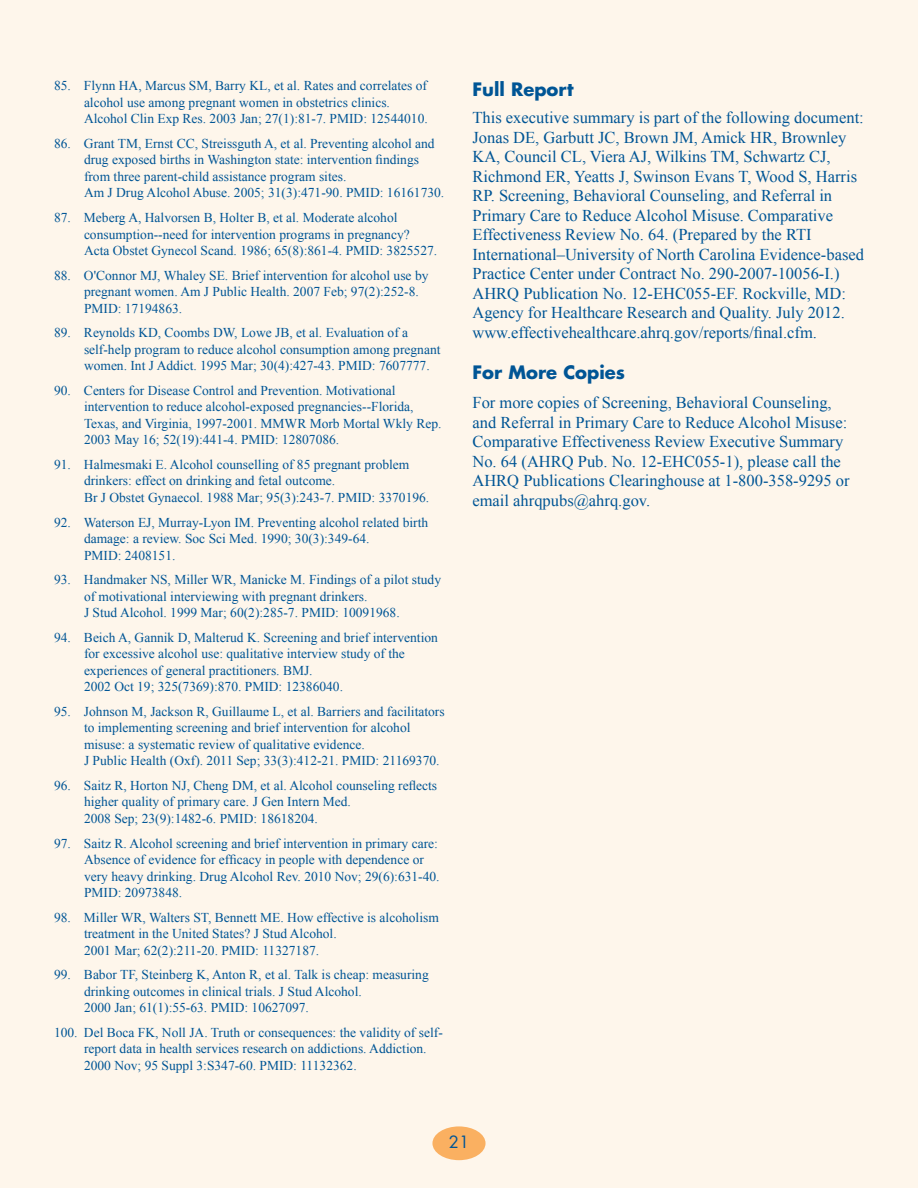
<style>
.page{position:relative;width:918px;height:1188px;background:#fef6eb}
.page>*{position:absolute;margin:0;border:0;box-sizing:border-box;transform-origin:0 0}
.Head_Level_1{font:700 18px "Futura Std";color:#005595}
.Text{font:700 18px "Futura Std";color:#005595}
.Text-2{font:16.5px/19.5px "Times New Roman";color:#005595}
.t1{font:16.5px "Futura Std";color:#005595}
.Reference{font:13.5px/16.5px "Times New Roman";color:#005595}
</style>
<div class="page">
<div style="left:432px;top:1126px;width:54px;height:34px;background:#fab061;border-radius:50%"></div>
<p class="Reference" style="left:84px;top:77px;width:345px;text-indent:-30px">85. Flynn HA, Marcus SM, Barry KL, et al. Rates and correlates of alcohol use among pregnant women in obstetrics clinics.<br>Alcohol Clin Exp Res. 2003 Jan; 27(1):81-7. PMID: 12544010.</p>
<p class="Reference" style="left:84px;top:135px;width:362px;text-indent:-30px">86. Grant TM, Ernst CC, Streissguth A, et al. Preventing alcohol and drug exposed births in Washington state: intervention findings from three parent-child assistance program sites.<br>Am J Drug Alcohol Abuse. 2005; 31(3):471-90. PMID: 16161730.</p>
<p class="Reference" style="left:84px;top:209px;width:355px;text-indent:-30px">87. Meberg A, Halvorsen B, Holter B, et al. Moderate alcohol consumption--need for intervention programs in pregnancy?<br>Acta Obstet Gynecol Scand. 1986; 65(8):861-4. PMID: 3825527.</p>
<p class="Reference" style="left:84px;top:267px;width:346px;text-indent:-30px">88. O'Connor MJ, Whaley SE. Brief intervention for alcohol use by pregnant women. Am J Public Health. 2007 Feb; 97(2):252-8.<br>PMID: 17194863.</p>
<p class="Reference" style="left:84px;top:324px;width:358px;text-indent:-30px">89. Reynolds KD, Coombs DW, Lowe JB, et al. Evaluation of a self-help program to reduce alcohol consumption among pregnant women. Int J Addict. 1995 Mar; 30(4):427-43. PMID: 7607777.</p>
<p class="Reference" style="left:84px;top:382px;width:359px;text-indent:-30px">90. Centers for Disease Control and Prevention. Motivational intervention to reduce alcohol-exposed pregnancies--Florida, Texas, and Virginia, 1997-2001. MMWR Morb Mortal Wkly Rep.<br>2003 May 16; 52(19):441-4. PMID: 12807086.</p>
<p class="Reference" style="left:84px;top:456px;width:347px;text-indent:-30px">91. Halmesmaki E. Alcohol counselling of 85 pregnant problem drinkers: effect on drinking and fetal outcome.<br>Br J Obstet Gynaecol. 1988 Mar; 95(3):243-7. PMID: 3370196.</p>
<p class="Reference" style="left:84px;top:514px;width:346px;text-indent:-30px">92. Waterson EJ, Murray-Lyon IM. Preventing alcohol related birth damage: a review. Soc Sci Med. 1990; 30(3):349-64.<br>PMID: 2408151.</p>
<p class="Reference" style="left:84px;top:571px;width:359px;text-indent:-30px">93. Handmaker NS, Miller WR, Manicke M. Findings of a pilot study of motivational interviewing with pregnant drinkers.<br>J Stud Alcohol. 1999 Mar; 60(2):285-7. PMID: 10091968.</p>
<p class="Reference" style="left:84px;top:629px;width:355px;text-indent:-30px">94. Beich A, Gannik D, Malterud K. Screening and brief intervention for excessive alcohol use: qualitative interview study of the experiences of general practitioners. BMJ.<br>2002 Oct 19; 325(7369):870. PMID: 12386040.</p>
<p class="Reference" style="left:84px;top:703px;width:362px;text-indent:-30px">95. Johnson M, Jackson R, Guillaume L, et al. Barriers and facilitators to implementing screening and brief intervention for alcohol misuse: a systematic review of qualitative evidence.<br>J Public Health (Oxf). 2011 Sep; 33(3):412-21. PMID: 21169370.</p>
<p class="Reference" style="left:84px;top:777px;width:355px;text-indent:-30px">96. Saitz R, Horton NJ, Cheng DM, et al. Alcohol counseling reflects higher quality of primary care. J Gen Intern Med.<br>2008 Sep; 23(9):1482-6. PMID: 18618204.</p>
<p class="Reference" style="left:84px;top:835px;width:357px;text-indent:-30px">97. Saitz R. Alcohol screening and brief intervention in primary care:<br>Absence of evidence for efficacy in people with dependence or very heavy drinking. Drug Alcohol Rev. 2010 Nov; 29(6):631-40.<br>PMID: 20973848.</p>
<p class="Reference" style="left:84px;top:909px;width:356px;text-indent:-30px">98. Miller WR, Walters ST, Bennett ME. How effective is alcoholism treatment in the United States? J Stud Alcohol.<br>2001 Mar; 62(2):211-20. PMID: 11327187.</p>
<p class="Reference" style="left:84px;top:966px;width:346px;text-indent:-30px">99. Babor TF, Steinberg K, Anton R, et al. Talk is cheap: measuring drinking outcomes in clinical trials. J Stud Alcohol.<br>2000 Jan; 61(1):55-63. PMID: 10627097.</p>
<p class="Reference" style="left:84px;top:1024px;width:360px;text-indent:-30px">100. Del Boca FK, Noll JA. Truth or consequences: the validity of self&shy;report data in health services research on addictions. Addiction.<br>2000 Nov; 95 Suppl 3:S347-60. PMID: 11132362.</p>
<p class="Text" style="left:472px;top:77px;width:103px">Full Report</p>
<p class="Text-2" style="left:472px;top:108px;width:393px">This executive summary is part of the following document:<br>Jonas DE, Garbutt JC, Brown JM, Amick HR, Brownley KA, Council CL, Viera AJ, Wilkins TM, Schwartz CJ, Richmond ER, Yeatts J, Swinson Evans T, Wood S, Harris RP. Screening, Behavioral Counseling, and Referral in Primary Care to Reduce Alcohol Misuse. Comparative Effectiveness Review No. 64. (Prepared by the RTI International–University of North Carolina Evidence-based Practice Center under Contract No. 290-2007-10056-I.)<br>AHRQ Publication No. 12-EHC055-EF. Rockville, MD:<br>Agency for Healthcare Research and Quality. July 2012. www.effectivehealthcare.ahrq.gov/reports/final.cfm.</p>
<p class="Head_Level_1" style="left:472px;top:361px;width:154px">For More Copies</p>
<p class="Text-2" style="left:472px;top:393px;width:379px">For more copies of Screening, Behavioral Counseling, and Referral in Primary Care to Reduce Alcohol Misuse:<br>Comparative Effectiveness Review Executive Summary No. 64 (AHRQ Pub. No. 12-EHC055-1), please call the AHRQ Publications Clearinghouse at 1-800-358-9295 or email ahrqpubs@ahrq.gov.</p>
<p class="t1" style="left:449px;top:1131px;width:22px">21</p>
</div>
